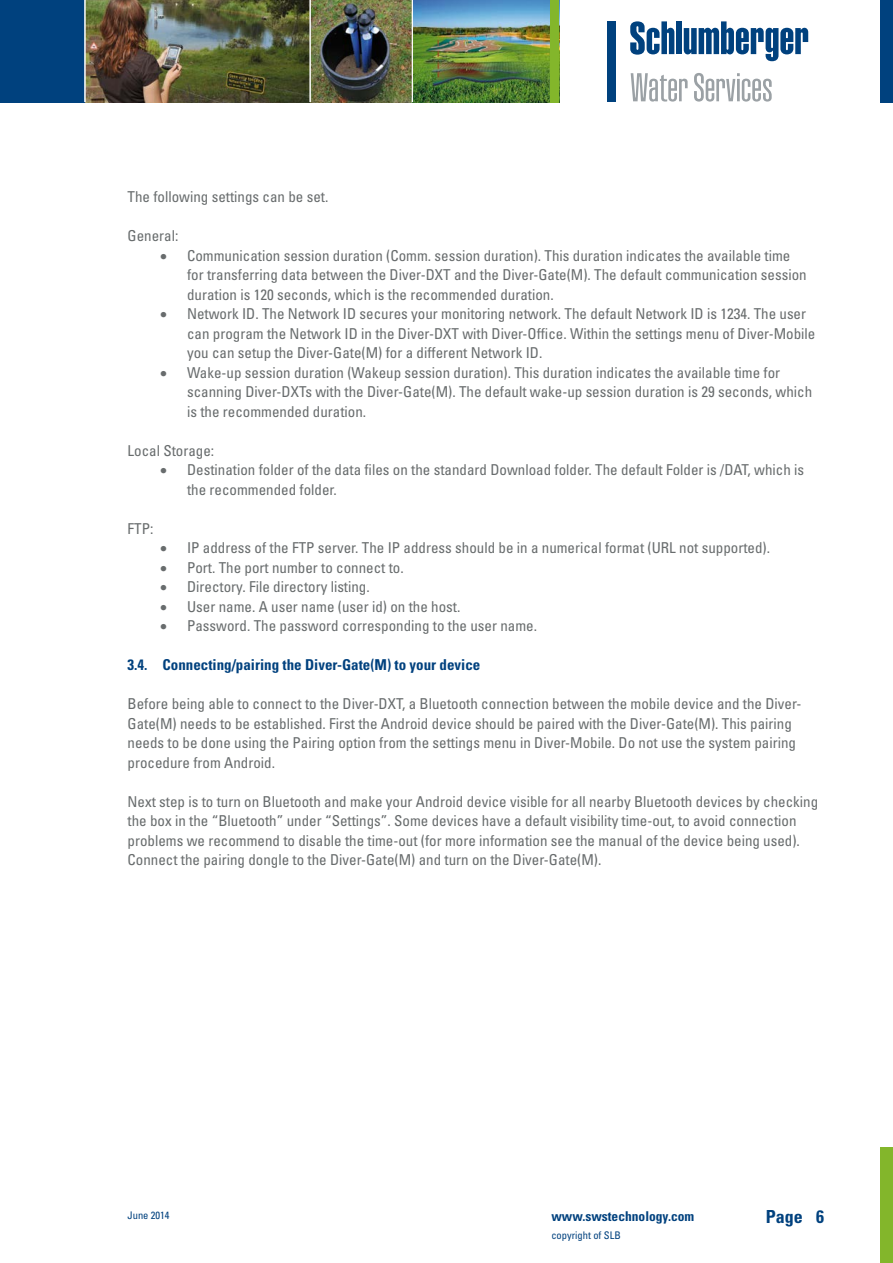
<style>
.page{position:relative;width:893px;height:1263px;background:#fff}
.page>*{position:absolute;margin:0;border:0;box-sizing:border-box;transform-origin:0 0}
.t1{font:700 condensed 18px "Univers LT Std";color:#00417e}
.t2{font:condensed 15px/19.5px "Univers LT Std";color:#686c6d}
.t3{font:700 condensed 15px "Univers LT Std";color:#00417e}
.t4{font:700 condensed 13.5px "Univers LT Std";color:#00417e}
.t5{font:condensed 10.5px "Univers LT Std";color:#00417e}
</style>
<div class="page">
<div style="left:880px;top:1147px;width:13px;height:116px;background:#83b62b"></div>
<div style="left:0;top:0;width:85px;height:102px;background:#00417e"></div>
<img style="left:86px;top:0;width:465px;height:102px">
<div style="left:551px;top:0;width:8px;height:102px;background:#83b62b"></div>
<hr style="left:310px;top:0;width:1px;height:102px;background:#fff">
<div style="left:880px;top:0;width:13px;height:102px;background:#00417e"></div>
<hr style="left:412px;top:0;width:1px;height:102px;background:#fff">
<div style="left:676px;top:21px;width:6px;height:33px;background:#00417e"></div>
<svg style="left:684px;top:21px;width:124px;height:40px"></svg>
<svg style="left:630px;top:21px;width:44px;height:34px"></svg>
<svg style="left:631px;top:73px;width:57px;height:29px"></svg>
<svg style="left:694px;top:73px;width:78px;height:29px"></svg>
<div style="left:607px;top:21px;width:9px;height:80px;background:#00417e"></div>
<p class="t2" style="left:128px;top:187px;width:202px">The following settings can be set.</p>
<p class="t2" style="left:128px;top:226px;width:52px">General:</p>
<p class="t2" style="left:187px;top:245px;width:621px;text-indent:-27px">• Communication session duration (Comm. session duration). This duration indicates the available time for transferring data between the Diver-DXT and the Diver-Gate(M). The default communication session duration is 120 seconds, which is the recommended duration.</p>
<p class="t2" style="left:187px;top:304px;width:630px;text-indent:-27px">• Network ID. The Network ID secures your monitoring network. The default Network ID is 1234. The user can program the Network ID in the Diver-DXT with Diver-Office. Within the settings menu of Diver-Mobile you can setup the Diver-Gate(M) for a different Network ID.</p>
<p class="t2" style="left:187px;top:362px;width:627px;text-indent:-27px">• Wake-up session duration (Wakeup session duration). This duration indicates the available time for scanning Diver-DXTs with the Diver-Gate(M). The default wake-up session duration is 29 seconds, which is the recommended duration.</p>
<p class="t2" style="left:128px;top:440px;width:88px">Local Storage:</p>
<p class="t2" style="left:187px;top:460px;width:619px;text-indent:-27px">• Destination folder of the data files on the standard Download folder. The default Folder is /DAT, which is the recommended folder.</p>
<p class="t2" style="left:128px;top:518px;width:27px">FTP:</p>
<p class="t2" style="left:160px;top:538px;width:611px">• IP address of the FTP server. The IP address should be in a numerical format (URL not supported).</p>
<p class="t2" style="left:160px;top:557px;width:245px">• Port. The port number to connect to.</p>
<p class="t2" style="left:160px;top:577px;width:211px">• Directory. File directory listing.</p>
<p class="t2" style="left:160px;top:596px;width:302px">• User name. A user name (user id) on the host.</p>
<p class="t2" style="left:160px;top:616px;width:378px">• Password. The password corresponding to the user name.</p>
<p class="t3" style="left:128px;top:656px;width:354px">3.4. Connecting/pairing the Diver-Gate(M) to your device</p>
<p class="t2" style="left:128px;top:694px;width:675px">Before being able to connect to the Diver-DXT, a Bluetooth connection between the mobile device and the Diver-Gate(M) needs to be established. First the Android device should be paired with the Diver-Gate(M). This pairing needs to be done using the Pairing option from the settings menu in Diver-Mobile. Do not use the system pairing procedure from Android.</p>
<p class="t2" style="left:128px;top:791px;width:692px">Next step is to turn on Bluetooth and make your Android device visible for all nearby Bluetooth devices by checking the box in the “Bluetooth” under “Settings”. Some devices have a default visibility time-out, to avoid connection problems we recommend to disable the time-out (for more information see the manual of the device being used).<br>Connect the pairing dongle to the Diver-Gate(M) and turn on the Diver-Gate(M).</p>
<p class="t5" style="left:128px;top:1208px;width:43px">June 2014</p>
<p class="t4" style="left:551px;top:1207px;width:144px">www.swstechnology.com</p>
<p class="t1" style="left:766px;top:1205px;width:60px">Page 6</p>
<p class="t5" style="left:551px;top:1228px;width:71px">copyright of SLB</p>
</div>
